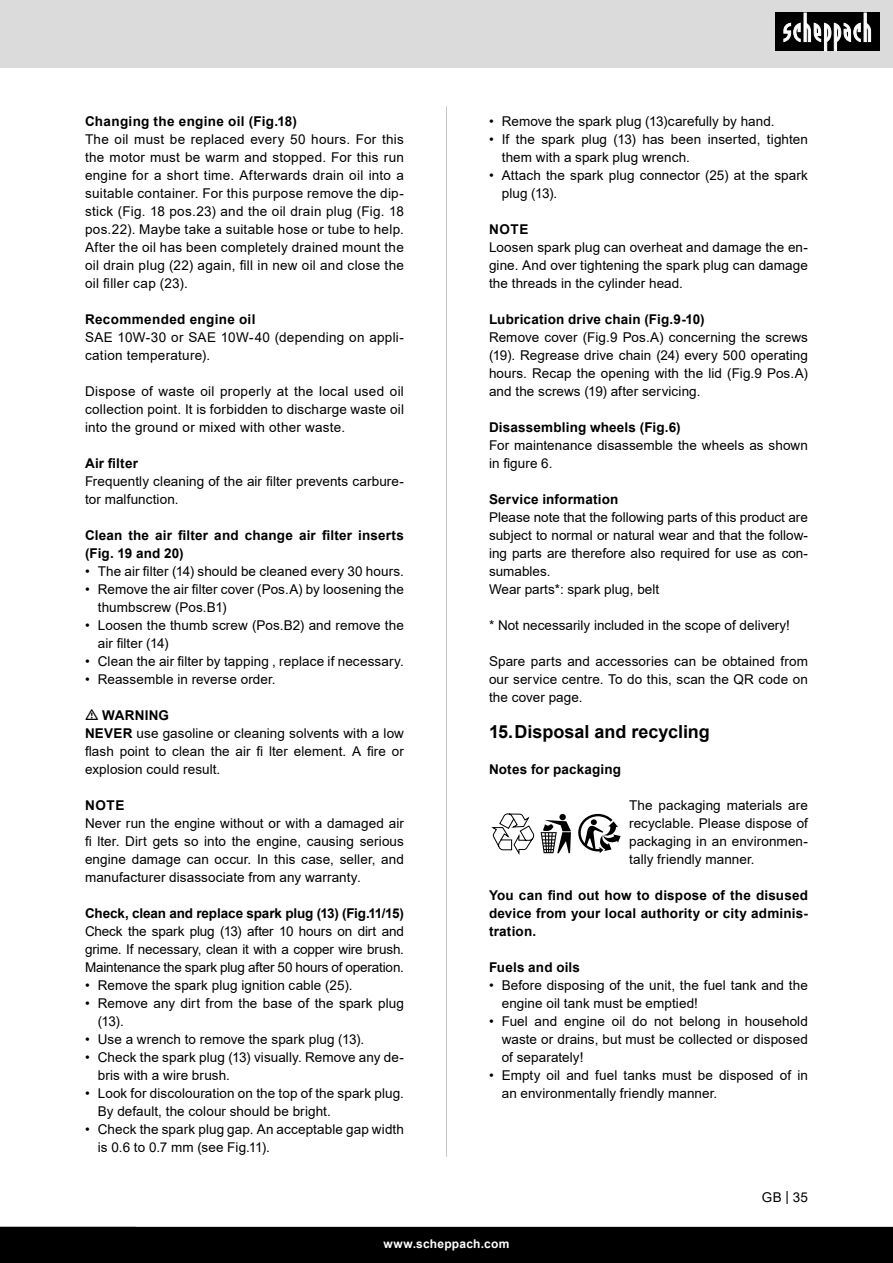
<style>
.page{position:relative;width:893px;height:1263px;background:#fff}
.page>*{position:absolute;margin:0;border:0;box-sizing:border-box;transform-origin:0 0}
.t1{font:700 18px "Arial";color:#000}
.Grundtext_Einzug{font:13.5px/18px "Arial";letter-spacing:.005em;color:#000}
.Grundtext_Fließtext{font:13.5px/18px "Arial";letter-spacing:.005em;color:#000;text-align:justify}
.Grundtext_Fließtext-2{font:700 13.5px/18px "Arial";letter-spacing:.015em;color:#000}
.Grundtext{font:700 13.5px/18px "Arial";letter-spacing:.01em;color:#000;text-align:justify}
.Basiseinstellung{font:13.5px/18px "Arial";letter-spacing:.005em;color:#000;text-align:justify}
.Grundtext_Einzug-2{font:700 13.5px "Arial";letter-spacing:.025em;color:#000}
.Basiseinstellung-2{font:700 13.5px "Arial";letter-spacing:.01em;color:#000}
.t2{font:700 12px "Arial";letter-spacing:.02em;color:#fff}
.s1{font-weight:700}
</style>
<div class="page">
<div style="left:0;top:0;width:893px;height:67px;background:#dbdbdb"></div>
<div style="left:0;top:1227px;width:893px;height:36px;background:#000"></div>
<div style="left:775px;top:13px;width:105px;height:38px;background:#000"></div>
<svg style="left:783px;top:13px;width:88px;height:38px"></svg>
<hr style="left:446px;top:106px;width:1px;height:1051px;background:#c7c7c7">
<div style="left:559px;top:814px;width:7px;height:6px;background:#000;border-radius:50%"></div>
<svg style="left:541px;top:820px;width:30px;height:33px"></svg>
<svg style="left:578px;top:814px;width:43px;height:39px"></svg>
<svg style="left:491px;top:813px;width:43px;height:42px"></svg>
<p class="Grundtext_Einzug-2" style="left:85px;top:112px;width:213px">Changing the engine oil (Fig.18)</p>
<p class="Grundtext_Einzug" style="left:85px;top:130px;width:320px;text-align:justify">The oil must be replaced every 50 hours. For this the motor must be warm and stopped. For this run engine for a short time. Afterwards drain oil into a suitable container. For this purpose remove the dip&shy;stick (Fig. 18 pos.23) and the oil drain plug (Fig. 18 pos.22). Maybe take a suitable hose or tube to help.<br>After the oil has been completely drained mount the oil drain plug (22) again, fill in new oil and close the oil filler cap (23).</p>
<p class="Grundtext_Einzug-2" style="left:85px;top:310px;width:172px">Recommended engine oil</p>
<p class="Grundtext_Einzug" style="left:85px;top:328px;width:320px">SAE 10W-30 or SAE 10W-40 (depending on appli&shy;cation temperature).</p>
<p class="Grundtext_Einzug" style="left:85px;top:382px;width:320px;text-align:justify">Dispose of waste oil properly at the local used oil collection point. It is forbidden to discharge waste oil into the ground or mixed with other waste.</p>
<p class="Grundtext_Fließtext-2" style="left:85px;top:454px;width:54px">Air filter</p>
<p class="Grundtext_Fließtext" style="left:85px;top:472px;width:320px">Frequently cleaning of the air filter prevents carbure&shy;tor malfunction.</p>
<p class="Grundtext_Fließtext-2" style="left:85px;top:526px;width:320px">Clean the air filter and change air filter inserts (Fig. 19 and 20)</p>
<p class="Grundtext_Einzug" style="left:85px;top:562px;width:320px">• The air filter (14) should be cleaned every 30 hours.</p>
<p class="Grundtext_Einzug" style="left:98px;top:580px;width:308px;text-indent:-13px">• Remove the air filter cover (Pos.A) by loosening the thumbscrew (Pos.B1)</p>
<p class="Grundtext_Einzug" style="left:98px;top:616px;width:308px;text-indent:-13px">• Loosen the thumb screw (Pos.B2) and remove the air filter (14)</p>
<p class="Grundtext_Einzug" style="left:85px;top:652px;width:320px">• Clean the air filter by tapping , replace if necessary.</p>
<p class="Grundtext_Einzug" style="left:85px;top:670px;width:192px">• Reassemble in reverse order.</p>
<p class="Grundtext_Fließtext-2" style="left:102px;top:706px;width:68px">WARNING</p>
<p class="Grundtext_Fließtext" style="left:85px;top:724px;width:320px"><span class="s1">NEVER</span> use gasoline or cleaning solvents with a low flash point to clean the air fi lter element. A fire or explosion could result.</p>
<p class="Grundtext_Fließtext-2" style="left:85px;top:796px;width:41px">NOTE</p>
<p class="Grundtext_Fließtext" style="left:85px;top:814px;width:320px">Never run the engine without or with a damaged air fi lter. Dirt gets so into the engine, causing serious engine damage can occur. In this case, seller, and manufacturer disassociate from any warranty.</p>
<p class="Grundtext" style="left:85px;top:904px;width:320px">Check, clean and replace spark plug (13) (Fig.11/15)</p>
<p class="Grundtext_Einzug" style="left:85px;top:922px;width:320px;text-align:justify">Check the spark plug (13) after 10 hours on dirt and grime. If necessary, clean it with a copper wire brush.<br>Maintenance the spark plug after 50 hours of operation.</p>
<p class="Grundtext_Einzug" style="left:85px;top:976px;width:269px">• Remove the spark plug ignition cable (25).</p>
<p class="Grundtext_Einzug" style="left:98px;top:994px;width:308px;text-indent:-13px">• Remove any dirt from the base of the spark plug (13).</p>
<p class="Grundtext_Einzug" style="left:85px;top:1030px;width:281px">• Use a wrench to remove the spark plug (13).</p>
<p class="Grundtext_Einzug" style="left:98px;top:1048px;width:308px;text-indent:-13px">• Check the spark plug (13) visually. Remove any de&shy;bris with a wire brush.</p>
<p class="Grundtext_Einzug" style="left:98px;top:1084px;width:308px;text-indent:-13px">• Look for discolouration on the top of the spark plug.<br>By default, the colour should be bright.</p>
<p class="Grundtext_Einzug" style="left:98px;top:1120px;width:308px;text-indent:-13px">• Check the spark plug gap. An acceptable gap width is 0.6 to 0.7 mm (see Fig.11).</p>
<p class="Grundtext_Einzug" style="left:489px;top:112px;width:287px">• Remove the spark plug (13)carefully by hand.</p>
<p class="Grundtext_Einzug" style="left:502px;top:130px;width:308px;text-indent:-13px">• If the spark plug (13) has been inserted, tighten them with a spark plug wrench.</p>
<p class="Grundtext_Einzug" style="left:502px;top:166px;width:308px;text-indent:-13px">• Attach the spark plug connector (25) at the spark plug (13).</p>
<p class="Grundtext_Fließtext-2" style="left:489px;top:220px;width:41px">NOTE</p>
<p class="Grundtext_Fließtext" style="left:489px;top:238px;width:320px">Loosen spark plug can overheat and damage the en&shy;gine. And over tightening the spark plug can damage the threads in the cylinder head.</p>
<p class="Grundtext_Fließtext-2" style="left:489px;top:310px;width:217px">Lubrication drive chain (Fig.9-10)</p>
<p class="Grundtext_Fließtext" style="left:489px;top:328px;width:320px">Remove cover (Fig.9 Pos.A) concerning the screws (19). Regrease drive chain (24) every 500 operating hours. Recap the opening with the lid (Fig.9 Pos.A) and the screws (19) after servicing.</p>
<p class="Grundtext_Fließtext-2" style="left:489px;top:418px;width:193px">Disassembling wheels (Fig.6)</p>
<p class="Grundtext_Fließtext" style="left:489px;top:436px;width:320px">For maintenance disassemble the wheels as shown in figure 6.</p>
<p class="Grundtext_Fließtext-2" style="left:489px;top:490px;width:131px">Service information</p>
<p class="Grundtext_Einzug" style="left:489px;top:508px;width:320px;text-align:justify">Please note that the following parts of this product are subject to normal or natural wear and that the follow&shy;ing parts are therefore also required for use as con&shy;sumables.</p>
<p class="Grundtext_Einzug" style="left:489px;top:580px;width:172px">Wear parts*: spark plug, belt</p>
<p class="Grundtext_Einzug" style="left:489px;top:616px;width:302px">* Not necessarily included in the scope of delivery!</p>
<p class="Grundtext_Einzug" style="left:489px;top:652px;width:320px;text-align:justify">Spare parts and accessories can be obtained from our service centre. To do this, scan the QR code on the cover page.</p>
<p class="t1" style="left:489px;top:719px;width:222px">15.Disposal and recycling</p>
<p class="Basiseinstellung-2" style="left:489px;top:760px;width:134px">Notes for packaging</p>
<p class="Basiseinstellung" style="left:629px;top:796px;width:180px">The packaging materials are recyclable. Please dispose of packaging in an environmen&shy;tally friendly manner.</p>
<p class="Grundtext" style="left:489px;top:886px;width:320px">You can find out how to dispose of the disused device from your local authority or city adminis&shy;tration.</p>
<p class="Grundtext" style="left:489px;top:958px;width:93px">Fuels and oils</p>
<p class="Grundtext_Einzug" style="left:502px;top:976px;width:308px;text-indent:-13px">• Before disposing of the unit, the fuel tank and the engine oil tank must be emptied!</p>
<p class="Grundtext_Einzug" style="left:502px;top:1012px;width:308px;text-align:justify;text-indent:-13px">• Fuel and engine oil do not belong in household waste or drains, but must be collected or disposed of separately!</p>
<p class="Grundtext_Einzug" style="left:502px;top:1066px;width:308px;text-indent:-13px">• Empty oil and fuel tanks must be disposed of in an environmentally friendly manner.</p>
<p class="Grundtext_Einzug" style="left:762px;top:1188px;width:48px">GB | 35</p>
<p class="t2" style="left:384px;top:1235px;width:127px">www.scheppach.com</p>
</div>
